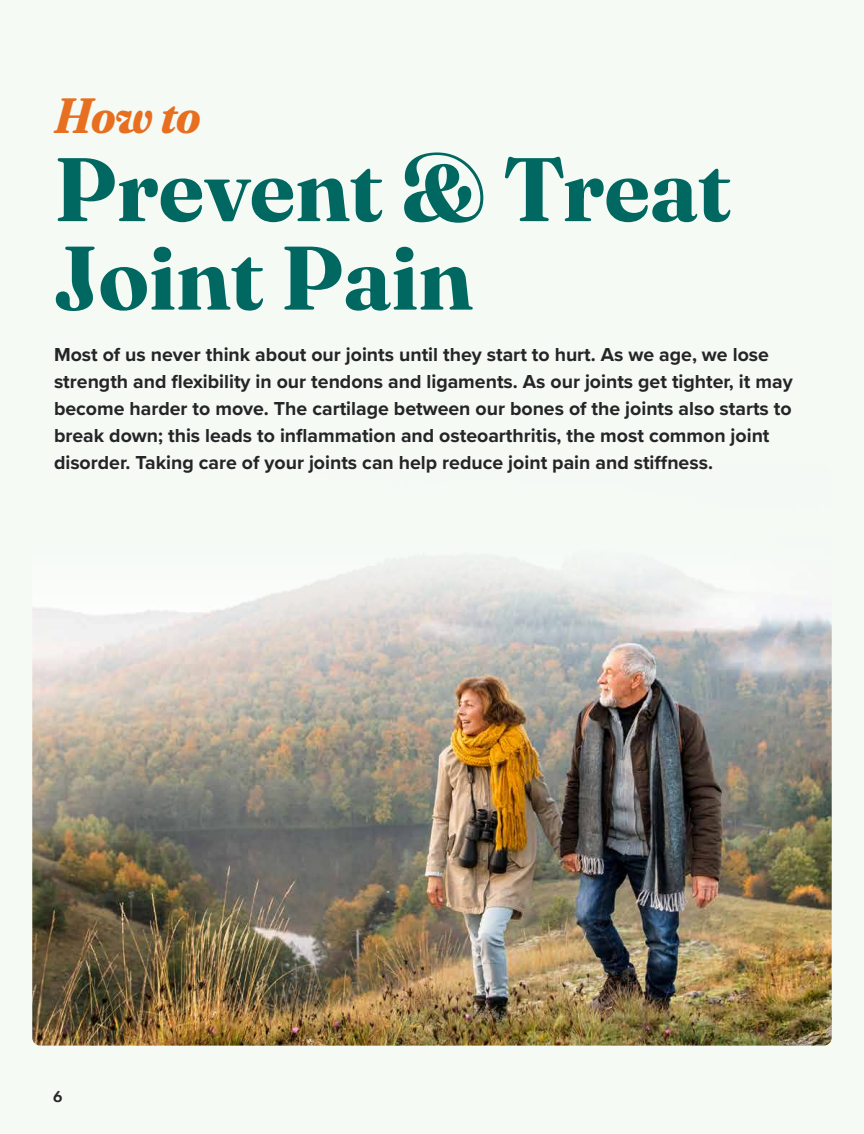
<style>
.page{position:relative;width:864px;height:1134px;background:#f5faf5}
.page>*{position:absolute;margin:0;border:0;box-sizing:border-box;transform-origin:0 0}
.t1{font:700 90px/88.5px "Fraunces 72 pt";color:#006860}
.t2{font:italic 700 49.5px "Fraunces 144 pt Soft";color:#e76f1f}
.t3{font:700 19.5px/27px "Proxima Nova";color:#252427}
.t4{font:600 16.5px "Futura PT";color:#252427}
</style>
<div class="page">
<img style="left:32px;top:562px;width:800px;height:484px">
<h2 class="t2" style="left:54px;top:78px;width:148px">How to</h2>
<h1 class="t1" style="left:54px;top:140px;width:679px">Prevent &amp; Treat<br>Joint Pain</h1>
<p class="t3" style="left:54px;top:341px;width:740px">Most of us never think about our joints until they start to hurt. As we age, we lose strength and flexibility in our tendons and ligaments. As our joints get tighter, it may become harder to move. The cartilage between our bones of the joints also starts to break down; this leads to inflammation and osteoarthritis, the most common joint disorder. Taking care of your joints can help reduce joint pain and stiffness.</p>
<p class="t4" style="left:53px;top:1086px;width:11px">6</p>
</div>
